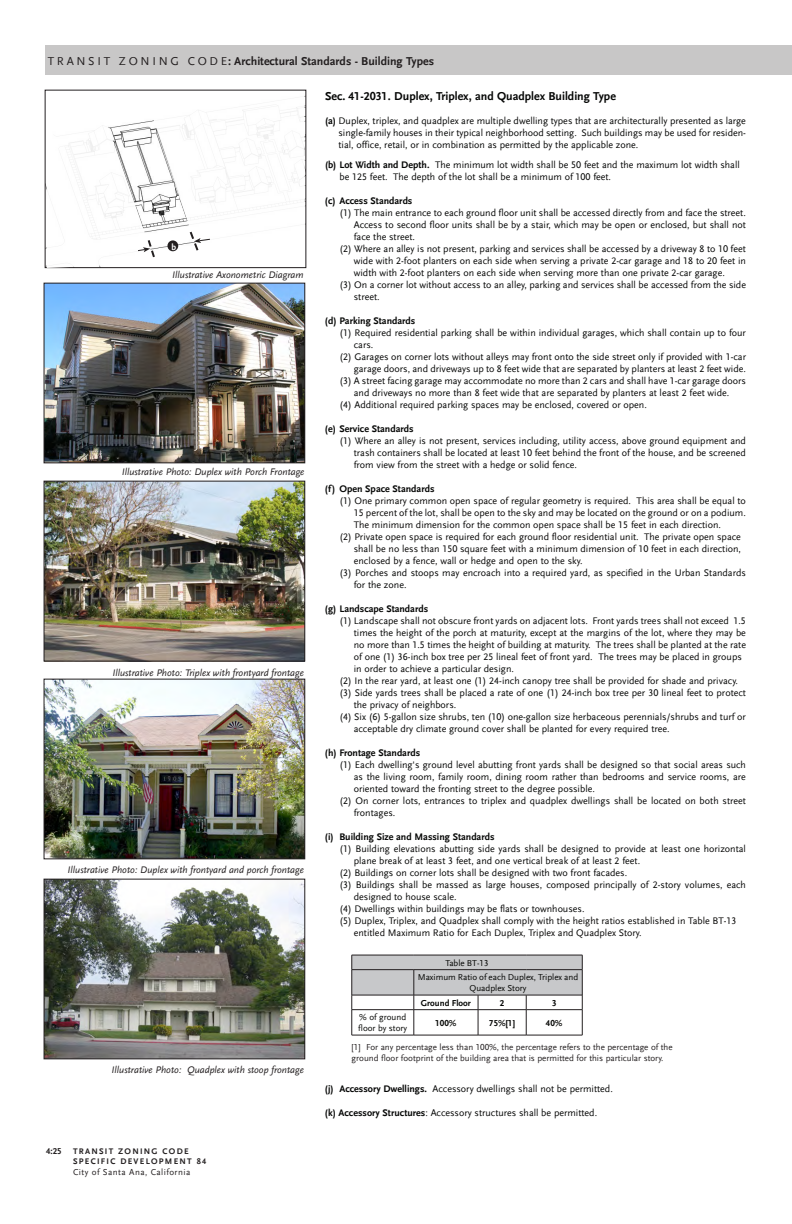
<style>
.page{position:relative;width:792px;height:1224px;background:#fff}
.page>*{position:absolute;margin:0;border:0;box-sizing:border-box;transform-origin:0 0}
.Image_Caption{font:700 12px "Scala Sans LF";color:#231f20}
.body_header{font:700 12px "Scala Sans LF";color:#050605}
.body_header-2{font:10px/12px "Scala Sans LF";color:#050605}
.t1{font:10px/12px "Scala Sans LF";color:#070605;text-align:justify}
.t2{font:italic 10px "Scala Sans LF";color:#231f20}
.t3{font:700 10px "Scala Sans LF";color:#050605}
.Image_Caption-2{font:9px/10.8px "Scala Sans LF";color:#231f20}
.t4{font:9px/10.8px "Scala Sans LF";color:#040503;text-align:center}
.t5{font:700 9px "Scala Sans LF";color:#040503}
.Image_Caption-3{font:9px "Scala Sans LF";letter-spacing:.05em;color:#231f20}
.t6{font:700 9px "Scala Sans LF";color:#fff}
.t7{font:700 8.5px/10.2px "Scala Sans LF";letter-spacing:.15em;color:#231f20}
.s1{font-weight:400}
.s2{font-size:9px}
.s3{font-weight:700}
.s4{color:#050605}
.s5{color:#060604}
</style>
<div class="page">
<div style="left:45px;top:45px;width:747px;height:30px;background:#c8c7c7"></div>
<hr style="left:791px;top:45px;width:1px;height:30px;background:#231f20">
<img style="left:46px;top:285px;width:257px;height:176px">
<div style="left:44px;top:283px;width:261px;height:180px;border:1px solid #231f20"></div>
<img style="left:46px;top:681px;width:257px;height:176px">
<div style="left:44px;top:679px;width:261px;height:180px;border:1px solid #231f20"></div>
<img style="left:46px;top:483px;width:257px;height:176px">
<div style="left:44px;top:481px;width:261px;height:180px;border:1px solid #231f20"></div>
<svg style="left:47px;top:96px;width:258px;height:172px"></svg>
<img style="left:46px;top:881px;width:257px;height:176px">
<div style="left:44px;top:879px;width:261px;height:180px;border:1px solid #231f20"></div>
<hr style="left:352px;top:1035px;width:62px;height:1px;background:#231f20">
<hr style="left:414px;top:1035px;width:64px;height:1px;background:#231f20">
<hr style="left:478px;top:1035px;width:48px;height:1px;background:#231f20">
<hr style="left:526px;top:1035px;width:56px;height:1px;background:#231f20">
<svg style="left:352px;top:955px;width:231px;height:80px"></svg>
<hr style="left:352px;top:1010px;width:62px;height:1px;background:#231f20">
<p class="Image_Caption" style="left:48px;top:54px;width:388px"><span class="s1">T R A N S I T Z O N I N G C O D E</span>: Architectural Standards - Building Types</p>
<p class="t6" style="left:172px;top:242px;width:6px">b</p>
<p class="t2" style="left:172px;top:270px;width:133px">Illustrative Axonometric Diagram</p>
<p class="t2" style="left:122px;top:466px;width:184px">Illustrative Photo: Duplex with Porch Frontage</p>
<p class="t2" style="left:112px;top:667px;width:193px">Illustrative Photo: Triplex with frontyard frontage</p>
<p class="t2" style="left:68px;top:864px;width:238px">Illustrative Photo: Duplex with frontyard and porch frontage</p>
<p class="t2" style="left:112px;top:1064px;width:194px">Illustrative Photo: Quadplex with stoop frontage</p>
<p class="t7" style="left:73px;top:1146px;width:135px;text-indent:-27px"><span class="s2">4:25</span> TRANSIT ZONING CODE<br>SPECIFIC DEVELOPMENT 84</p>
<p class="Image_Caption-3" style="left:73px;top:1167px;width:119px">City of Santa Ana, California</p>
<p class="body_header" style="left:325px;top:89px;width:293px">Sec. 41-2031. Duplex, Triplex, and Quadplex Building Type</p>
<p class="body_header-2" style="left:338px;top:115px;width:409px;text-align:justify;text-indent:-14px"><span class="s3">(a)</span> Duplex, triplex, and quadplex are multiple dwelling types that are architecturally presented as large single-family houses in their typical neighborhood setting. Such buildings may be used for residen&shy;tial, office, retail, or in combination as permitted by the applicable zone.</p>
<p class="body_header-2" style="left:325px;top:159px;width:416px"><span class="s3">(b) Lot Width and Depth.</span> The minimum lot width shall be 50 feet and the maximum lot width shall</p>
<p class="body_header-2" style="left:339px;top:171px;width:273px">be 125 feet. The depth of the lot shall be a minimum of 100 feet.</p>
<p class="t3" style="left:325px;top:195px;width:89px">(c) Access Standards</p>
<p class="body_header-2" style="left:354px;top:207px;width:394px;text-align:justify;text-indent:-14px">(1) The main entrance to each ground floor unit shall be accessed directly from and face the street.<br>Access to second floor units shall be by a stair, which may be open or enclosed, but shall not face the street.</p>
<p class="body_header-2" style="left:354px;top:243px;width:394px;text-align:justify;text-indent:-14px">(2) Where an alley is not present, parking and services shall be accessed by a driveway 8 to 10 feet wide with 2-foot planters on each side when serving a private 2-car garage and 18 to 20 feet in width with 2-foot planters on each side when serving more than one private 2-car garage.</p>
<p class="body_header-2" style="left:354px;top:279px;width:394px;text-indent:-14px">(3) On a corner lot without access to an alley, parking and services shall be accessed from the side street.</p>
<p class="t3" style="left:325px;top:315px;width:92px">(d) Parking Standards</p>
<p class="body_header-2" style="left:354px;top:327px;width:394px;text-indent:-14px">(1) Required residential parking shall be within individual garages, which shall contain up to four cars.</p>
<p class="body_header-2" style="left:339px;top:351px;width:408px;text-align:right">(2) Garages on corner lots without alleys may front onto the side street only if provided with 1-car garage doors, and driveways up to 8 feet wide that are separated by planters at least 2 feet wide.</p>
<p class="body_header-2" style="left:339px;top:375px;width:408px;text-align:center">(3) A street facing garage may accommodate no more than 2 cars and shall have 1-car garage doors and driveways no more than 8 feet wide that are separated by planters at least 2 feet wide.</p>
<p class="body_header-2" style="left:339px;top:399px;width:309px">(4) Additional required parking spaces may be enclosed, covered or open.</p>
<p class="t3" style="left:325px;top:423px;width:90px">(e) Service Standards</p>
<p class="body_header-2" style="left:354px;top:435px;width:394px;text-align:justify;text-indent:-14px">(1) Where an alley is not present, services including, utility access, above ground equipment and trash containers shall be located at least 10 feet behind the front of the house, and be screened from view from the street with a hedge or solid fence.</p>
<p class="t3" style="left:325px;top:483px;width:111px">(f ) Open Space Standards</p>
<p class="t1" style="left:354px;top:495px;width:394px;text-indent:-14px"><span class="s4">(1)</span> One primary common open space of regular geometry is required. This area shall be equal to 15 percent of the lot, shall be open to the sky and may be located on the ground or on a podium.<br>The minimum dimension for the common open space shall be 15 feet in each direction.</p>
<p class="t1" style="left:354px;top:531px;width:389px;text-indent:-14px">(2) Private open space is required for each ground floor residential unit. The private open space shall be no less than 150 square feet with a minimum dimension of 10 feet in each direction, enclosed by a fence, wall or hedge and open to the sky.</p>
<p class="body_header-2" style="left:354px;top:567px;width:394px;text-indent:-14px">(3) Porches and stoops may encroach into a required yard, as specified in the Urban Standards for the zone.</p>
<p class="t3" style="left:325px;top:603px;width:105px">(g) Landscape Standards</p>
<p class="body_header-2" style="left:354px;top:615px;width:394px;text-indent:-14px">(1) Landscape shall not obscure front yards on adjacent lots. Front yards trees shall not exceed 1.5 times the height of the porch at maturity, except at the margins of the lot, where they may be no more than 1.5 times the height of building at maturity. The trees shall be planted at the rate of one (1) 36-inch box tree per 25 lineal feet of front yard. The trees may be placed in groups in order to achieve a particular design.</p>
<p class="body_header-2" style="left:339px;top:675px;width:400px">(2) In the rear yard, at least one (1) 24-inch canopy tree shall be provided for shade and privacy.</p>
<p class="body_header-2" style="left:354px;top:687px;width:394px;text-indent:-14px">(3) Side yards trees shall be placed a rate of one (1) 24-inch box tree per 30 lineal feet to protect the privacy of neighbors.</p>
<p class="body_header-2" style="left:354px;top:711px;width:394px;text-indent:-14px">(4) Six (6) 5-gallon size shrubs, ten (10) one-gallon size herbaceous perennials/shrubs and turf or acceptable dry climate ground cover shall be planted for every required tree.</p>
<p class="t3" style="left:325px;top:747px;width:97px">(h) Frontage Standards</p>
<p class="body_header-2" style="left:354px;top:759px;width:394px;text-align:justify;text-indent:-14px">(1) Each dwelling's ground level abutting front yards shall be designed so that social areas such as the living room, family room, dining room rather than bedrooms and service rooms, are oriented toward the fronting street to the degree possible.</p>
<p class="body_header-2" style="left:354px;top:795px;width:394px;text-indent:-14px">(2) On corner lots, entrances to triplex and quadplex dwellings shall be located on both street frontages.</p>
<p class="t3" style="left:325px;top:831px;width:171px">(i) Building Size and Massing Standards</p>
<p class="body_header-2" style="left:354px;top:843px;width:394px;text-indent:-14px">(1) Building elevations abutting side yards shall be designed to provide at least one horizontal plane break of at least 3 feet, and one vertical break of at least 2 feet.</p>
<p class="body_header-2" style="left:339px;top:867px;width:289px">(2) Buildings on corner lots shall be designed with two front facades.</p>
<p class="body_header-2" style="left:354px;top:879px;width:394px;text-indent:-14px">(3) Buildings shall be massed as large houses, composed principally of 2-story volumes, each designed to house scale.</p>
<p class="body_header-2" style="left:339px;top:903px;width:247px">(4) Dwellings within buildings may be flats or townhouses.</p>
<p class="t1" style="left:354px;top:915px;width:384px;text-indent:-14px"><span class="s5">(5) Duplex, Triplex, and Quadplex</span> shall comply with the height ratios established in Table BT-13 entitled Maximum Ratio for Each Duplex, Triplex and Quadplex Story.</p>
<p class="t4" style="left:445px;top:958px;width:45px">Table BT-13</p>
<p class="t4" style="left:418px;top:972px;width:162px">Maximum Ratio of each Duplex, Triplex and<br>Quadplex Story</p>
<p class="t5" style="left:421px;top:998px;width:52px">Ground Floor</p>
<p class="t5" style="left:500px;top:998px;width:6px">2</p>
<p class="t5" style="left:552px;top:998px;width:6px">3</p>
<p class="t4" style="left:358px;top:1012px;width:50px;text-align:left">% of ground floor by story</p>
<p class="t5" style="left:435px;top:1018px;width:23px">100%</p>
<p class="t5" style="left:489px;top:1018px;width:27px">75%[1]</p>
<p class="t5" style="left:546px;top:1018px;width:18px">40%</p>
<p class="Image_Caption-2" style="left:352px;top:1042px;width:323px">[1] For any percentage less than 100%, the percentage refers to the percentage of the ground floor footprint of the building area that is permitted for this particular story.</p>
<p class="body_header-2" style="left:325px;top:1083px;width:289px"><span class="s3">(j) Accessory Dwellings.</span> Accessory dwellings shall not be permitted.</p>
<p class="body_header-2" style="left:325px;top:1107px;width:274px"><span class="s3">(k) Accessory Structures</span>: Accessory structures shall be permitted.</p>
</div>
